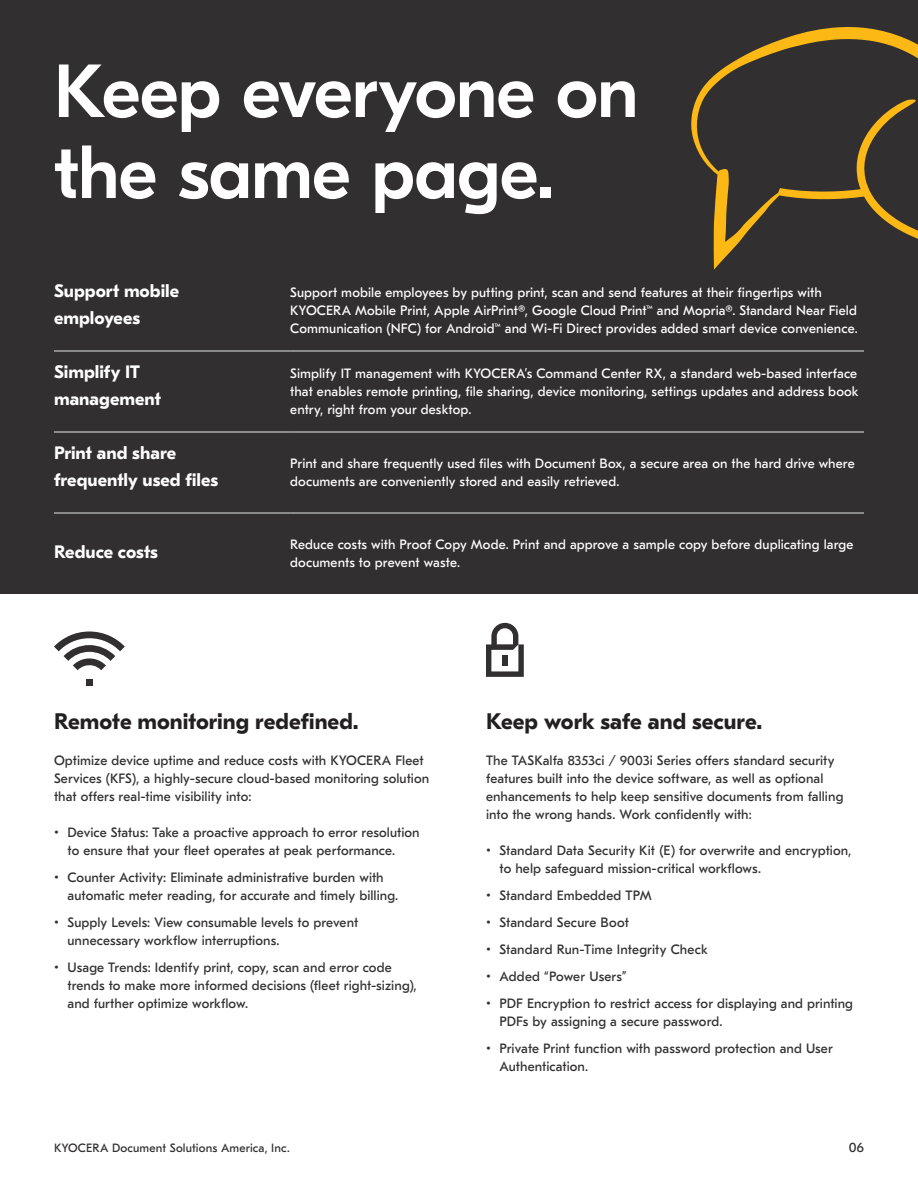
<style>
.page{position:relative;width:918px;height:1188px;background:#fff}
.page>*{position:absolute;margin:0;border:0;box-sizing:border-box;transform-origin:0 0}
.t1{font:500 75px/81px "GT Eesti Pro Display";letter-spacing:-.01em;color:#fff}
.t2{font:700 22.5px "GT Eesti Pro Text";color:#231f20}
.t3{font:700 18px/27px "GT Eesti Pro Text";color:#fff}
.t4{font:13.5px/18px "GT Eesti Pro Text";letter-spacing:.005em;color:#312f30}
.t5{font:13.5px/18px "GT Eesti Pro Text";letter-spacing:.005em;color:#fff}
.t6{font:12px "GT Eesti Pro Text";letter-spacing:.01em;color:#312f30}
</style>
<div class="page">
<div style="left:0;top:0;width:918px;height:594px;background:#312f30"></div>
<svg style="left:486px;top:623px;width:38px;height:54px"></svg>
<div style="left:502px;top:655px;width:6px;height:11px;background:#312f30"></div>
<hr style="left:54px;top:351px;width:236px;height:1px;background:#e6e7e9">
<hr style="left:290px;top:351px;width:574px;height:1px;background:#e6e7e9">
<hr style="left:54px;top:432px;width:236px;height:1px;background:#e6e7e9">
<hr style="left:290px;top:432px;width:574px;height:1px;background:#e6e7e9">
<hr style="left:54px;top:513px;width:236px;height:1px;background:#e6e7e9">
<hr style="left:290px;top:513px;width:574px;height:1px;background:#e6e7e9">
<div style="left:86px;top:679px;width:7px;height:7px;background:#312f30"></div>
<svg style="left:54px;top:632px;width:71px;height:38px"></svg>
<svg style="left:691px;top:27px;width:227px;height:243px"></svg>
<h1 class="t1" style="left:54px;top:53px;width:586px">Keep everyone on the same page.</h1>
<h3 class="t3" style="left:54px;top:278px;width:127px">Support mobile employees</h3>
<p class="t5" style="left:290px;top:284px;width:569px">Support mobile employees by putting print, scan and send features at their fingertips with<br>KYOCERA Mobile Print, Apple AirPrint®, Google Cloud Print<sup>™</sup> and Mopria®. Standard Near Field<br>Communication (NFC) for Android<sup>™</sup> and Wi-Fi Direct provides added smart device convenience.</p>
<h3 class="t3" style="left:54px;top:359px;width:109px">Simplify IT management</h3>
<p class="t5" style="left:290px;top:365px;width:570px;text-align:justify">Simplify IT management with KYOCERA’s Command Center RX, a standard web-based interface that enables remote printing, file sharing, device monitoring, settings updates and address book entry, right from your desktop.</p>
<h3 class="t3" style="left:54px;top:440px;width:166px">Print and share frequently used files</h3>
<p class="t5" style="left:290px;top:455px;width:566px">Print and share frequently used files with Document Box, a secure area on the hard drive where documents are conveniently stored and easily retrieved.</p>
<h3 class="t3" style="left:54px;top:539px;width:106px">Reduce costs</h3>
<p class="t5" style="left:290px;top:536px;width:565px">Reduce costs with Proof Copy Mode. Print and approve a sample copy before duplicating large documents to prevent waste.</p>
<h2 class="t2" style="left:54px;top:709px;width:306px">Remote monitoring redefined.</h2>
<p class="t4" style="left:54px;top:752px;width:377px">Optimize device uptime and reduce costs with KYOCERA Fleet<br>Services (KFS), a highly-secure cloud-based monitoring solution that offers real-time visibility into:</p>
<p class="t4" style="left:68px;top:824px;width:354px;text-indent:-14px">• Device Status: Take a proactive approach to error resolution to ensure that your fleet operates at peak performance.</p>
<p class="t4" style="left:68px;top:869px;width:332px;text-indent:-14px">• Counter Activity: Eliminate administrative burden with automatic meter reading, for accurate and timely billing.</p>
<p class="t4" style="left:68px;top:914px;width:292px;text-indent:-14px">• Supply Levels: View consumable levels to prevent unnecessary workflow interruptions.</p>
<p class="t4" style="left:68px;top:959px;width:351px;text-indent:-14px">• Usage Trends: Identify print, copy, scan and error code trends to make more informed decisions (fleet right-sizing), and further optimize workflow.</p>
<h2 class="t2" style="left:486px;top:709px;width:278px">Keep work safe and secure.</h2>
<p class="t4" style="left:486px;top:752px;width:359px">The TASKalfa 8353ci / 9003i Series offers standard security features built into the device software, as well as optional enhancements to help keep sensitive documents from falling into the wrong hands. Work confidently with:</p>
<p class="t4" style="left:500px;top:842px;width:354px;text-indent:-14px">• Standard Data Security Kit (E) for overwrite and encryption, to help safeguard mission-critical workflows.</p>
<p class="t4" style="left:486px;top:887px;width:167px">• Standard Embedded TPM</p>
<p class="t4" style="left:486px;top:914px;width:144px">• Standard Secure Boot</p>
<p class="t4" style="left:486px;top:941px;width:223px">• Standard Run-Time Integrity Check</p>
<p class="t4" style="left:486px;top:968px;width:142px">• Added “Power Users”</p>
<p class="t4" style="left:500px;top:995px;width:355px;text-indent:-14px">• PDF Encryption to restrict access for displaying and printing<br>PDFs by assigning a secure password.</p>
<p class="t4" style="left:500px;top:1040px;width:335px;text-indent:-14px">• Private Print function with password protection and User<br>Authentication.</p>
<p class="t6" style="left:54px;top:1141px;width:237px">KYOCERA Document Solutions America, Inc.</p>
<p class="t4" style="left:849px;top:1139px;width:17px">06</p>
</div>
